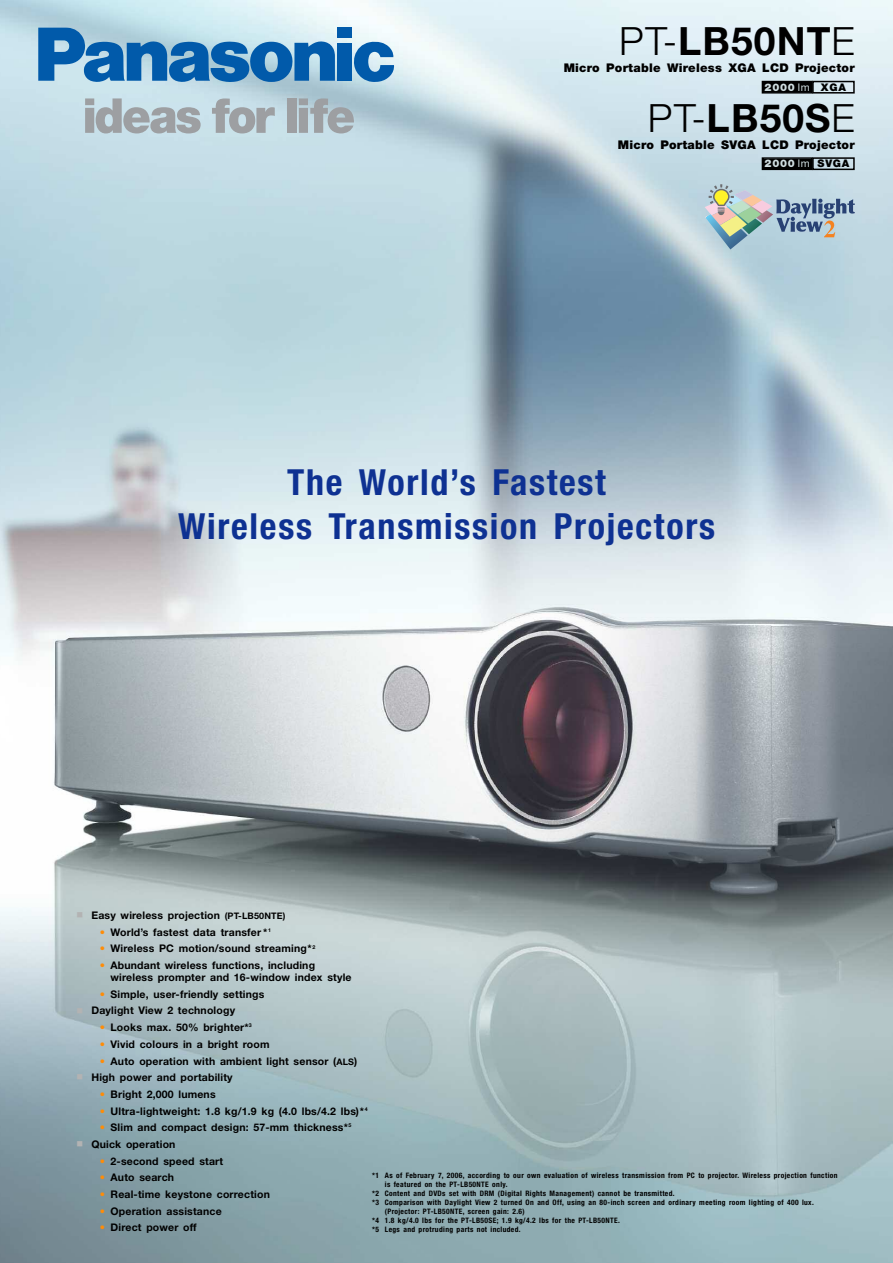
<style>
.page{position:relative;width:893px;height:1263px;background:#fff}
.page>*{position:absolute;margin:0;border:0;box-sizing:border-box;transform-origin:0 0}
.t1{font:700 39px "Helvetica Neue";letter-spacing:.03em;color:#000}
.t2{font:700 condensed 36px/43.2px "Helvetica Neue";letter-spacing:.05em;color:#0e3192;text-align:center}
.t3{font:900 12px "Helvetica Neue";letter-spacing:.02em;color:#000}
.t4{font:700 10.5px/12px "Helvetica Neue";letter-spacing:.015em;color:#000}
.t5{font:900 10.5px "Helvetica Neue";letter-spacing:.065em;color:#cfdde0}
.t6{font:700 condensed 7.5px "Helvetica Neue";letter-spacing:.05em;color:#000}
.s1{font-weight:300}
.s2{font-weight:400}
.s3{color:#000}
.s4{color:#b3b3b3}
.s5{font-size:9px}
.s6{color:#ff8c07}
</style>
<div class="page">
<img style="left:0;top:0;width:893px;height:1263px">
<svg style="left:85px;top:98px;width:116px;height:35px"></svg>
<svg style="left:212px;top:98px;width:63px;height:35px"></svg>
<div style="left:287px;top:98px;width:9px;height:35px;background:#9d9fa2"></div>
<svg style="left:299px;top:98px;width:55px;height:35px"></svg>
<svg style="left:38px;top:28px;width:297px;height:54px"></svg>
<div style="left:338px;top:43px;width:14px;height:38px;background:#015aaa"></div>
<div style="left:338px;top:28px;width:14px;height:10px;background:#015aaa"></div>
<svg style="left:354px;top:41px;width:40px;height:41px"></svg>
<div style="left:812px;top:81px;width:43px;height:13px;border:2px solid #000"></div>
<div style="left:763px;top:82px;width:48px;height:10px;background:#000"></div>
<div style="left:762px;top:81px;width:51px;height:13px;border:2px solid #000"></div>
<div style="left:812px;top:157px;width:43px;height:13px;border:2px solid #000"></div>
<div style="left:763px;top:159px;width:48px;height:10px;background:#000"></div>
<div style="left:762px;top:157px;width:51px;height:13px;border:2px solid #000"></div>
<svg style="left:705px;top:184px;width:150px;height:65px"></svg>
<h1 class="t1" style="left:619px;top:28px;width:237px"><span class="s1">PT-</span>LB50NT<span class="s1">E</span></h1>
<p class="t3" style="left:564px;top:64px;width:293px">Micro Portable Wireless XGA LCD Projector</p>
<p class="t5" style="left:765px;top:83px;width:83px">2000 <span class="s2">lm</span> <span class="s3">XGA</span></p>
<h1 class="t1" style="left:648px;top:104px;width:208px"><span class="s1">PT-</span>LB50S<span class="s1">E</span></h1>
<p class="t3" style="left:618px;top:140px;width:238px">Micro Portable SVGA LCD Projector</p>
<p class="t5" style="left:765px;top:160px;width:86px">2000 <span class="s2">lm</span> <span class="s3">SVGA</span></p>
<h2 class="t2" style="left:178px;top:464px;width:538px">The World’s Fastest<br>Wireless Transmission Projectors</h2>
<p class="t4" style="left:77px;top:910px;width:210px"><span class="s4">■</span> Easy wireless projection <span class="s5">(PT-LB50NTE)</span></p>
<p class="t4" style="left:100px;top:927px;width:173px"><span class="s6">•</span> World’s fastest data transfer *<sup>1</sup></p>
<p class="t4" style="left:100px;top:944px;width:217px"><span class="s6">•</span> Wireless PC motion/sound streaming*<sup>2</sup></p>
<p class="t4" style="left:111px;top:960px;width:242px;text-indent:-11px"><span class="s6">•</span> Abundant wireless functions, including wireless prompter and 16-window index style</p>
<p class="t4" style="left:100px;top:989px;width:166px"><span class="s6">•</span> Simple, user-friendly settings</p>
<p class="t4" style="left:77px;top:1006px;width:160px"><span class="s4">■</span> Daylight View 2 technology</p>
<p class="t4" style="left:100px;top:1022px;width:153px"><span class="s6">•</span> Looks max. 50% brighter*<sup>3</sup></p>
<p class="t4" style="left:100px;top:1039px;width:171px"><span class="s6">•</span> Vivid colours in a bright room</p>
<p class="t4" style="left:100px;top:1056px;width:259px"><span class="s6">•</span> Auto operation with ambient light sensor (<span class="s5">ALS</span>)</p>
<p class="t4" style="left:77px;top:1072px;width:158px"><span class="s4">■</span> High power and portability</p>
<p class="t4" style="left:100px;top:1089px;width:117px"><span class="s6">•</span> Bright 2,000 lumens</p>
<p class="t4" style="left:100px;top:1106px;width:269px"><span class="s6">•</span> Ultra-lightweight: 1.8 kg/1.9 kg (4.0 lbs/4.2 lbs)* <sup>4</sup></p>
<p class="t4" style="left:100px;top:1122px;width:253px"><span class="s6">•</span> Slim and compact design: 57-mm thickness*<sup>5</sup></p>
<p class="t4" style="left:77px;top:1139px;width:100px"><span class="s4">■</span> Quick operation</p>
<p class="t4" style="left:100px;top:1156px;width:125px"><span class="s6">•</span> 2-second speed start</p>
<p class="t4" style="left:100px;top:1172px;width:76px"><span class="s6">•</span> Auto search</p>
<p class="t4" style="left:100px;top:1189px;width:171px"><span class="s6">•</span> Real-time keystone correction</p>
<p class="t4" style="left:100px;top:1206px;width:123px"><span class="s6">•</span> Operation assistance</p>
<p class="t4" style="left:100px;top:1222px;width:98px"><span class="s6">•</span> Direct power off</p>
<p class="t6" style="left:372px;top:1172px;width:467px">*1 As of February 7, 2006, according to our own evaluation of wireless transmission from PC to projector. Wireless projection function</p>
<p class="t6" style="left:385px;top:1181px;width:124px">is featured on the PT-LB50NTE only.</p>
<p class="t6" style="left:372px;top:1190px;width:304px">*2 Content and DVDs set with DRM (Digital Rights Management) cannot be transmitted.</p>
<p class="t6" style="left:372px;top:1199px;width:443px">*3 Comparison with Daylight View 2 turned On and Off, using an 80-inch screen and ordinary meeting room lighting of 400 lux.</p>
<p class="t6" style="left:385px;top:1208px;width:141px">(Projector: PT-LB50NTE, screen gain: 2.6)</p>
<p class="t6" style="left:372px;top:1217px;width:249px">*4 1.8 kg/4.0 lbs for the PT-LB50SE; 1.9 kg/4.2 lbs for the PT-LB50NTE.</p>
<p class="t6" style="left:372px;top:1226px;width:150px">*5 Legs and protruding parts not included.</p>
</div>
